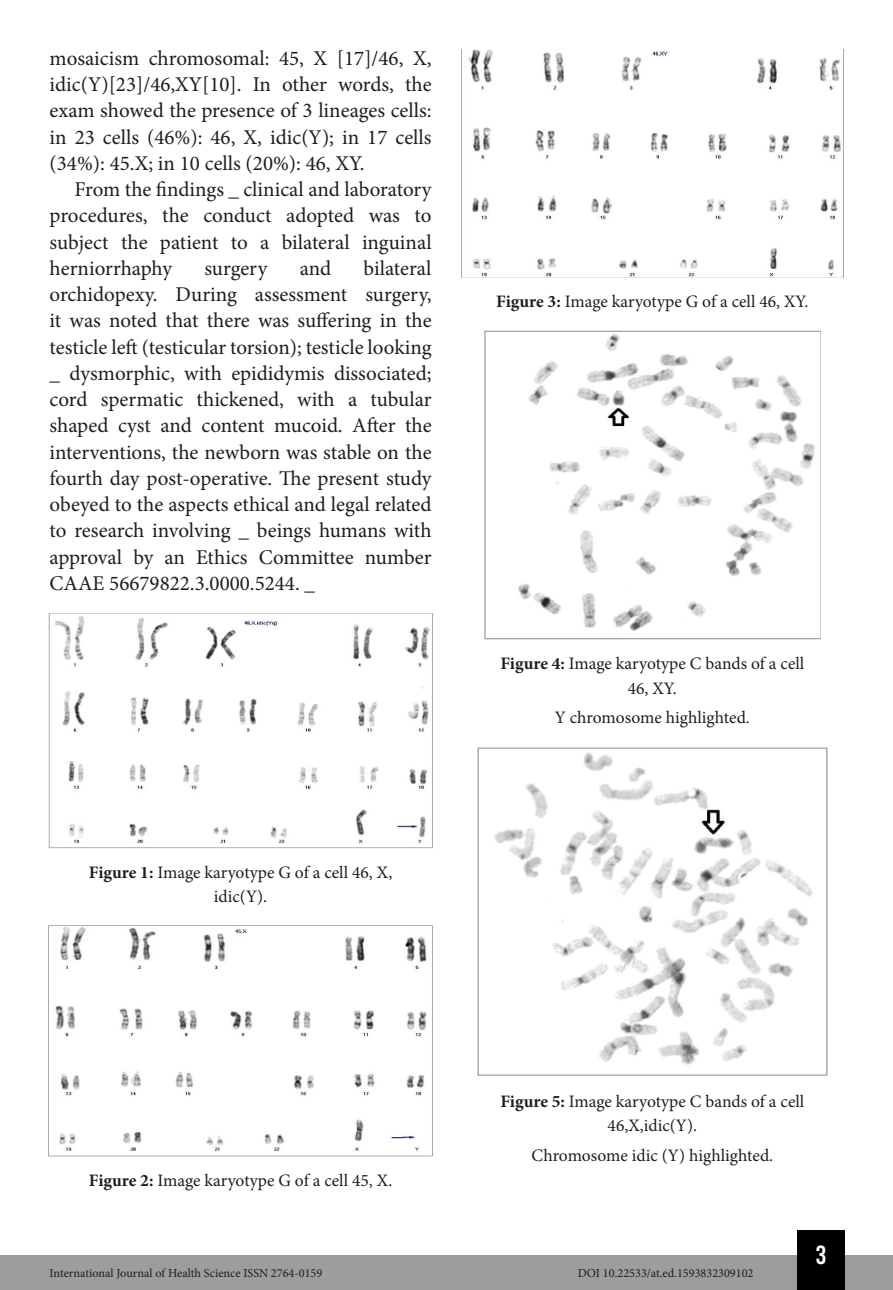
<style>
.page{position:relative;width:893px;height:1290px;background:#fff}
.page>*{position:absolute;margin:0;border:0;box-sizing:border-box;transform-origin:0 0}
.t1{font:26.25px "Bebas Kai";color:#fff}
.t2{font:21px/26.2px "Minion Pro";color:#1d1d1b;text-align:justify}
.t3{font:17.5px/24.5px "Minion Pro";color:#1d1d1b;text-align:center}
.t4{font:12.25px "Minion Pro";color:#1d1d1b}
.s1{font-weight:700}
</style>
<div class="page">
<div style="left:0;top:1255px;width:893px;height:35px;background:#9d9d9d"></div>
<div style="left:797px;top:1230px;width:48px;height:60px;background:#000"></div>
<img style="left:48px;top:613px;width:385px;height:235px">
<img style="left:48px;top:925px;width:385px;height:231px">
<img style="left:461px;top:50px;width:382px;height:228px">
<img style="left:484px;top:330px;width:337px;height:309px">
<img style="left:477px;top:747px;width:351px;height:329px">
<p class="t2" style="left:50px;top:45px;width:384px">mosaicism chromosomal: 45, X [17]/46, X, idic(Y)[23]/46,XY[10]. In other words, the exam showed the presence of 3 lineages cells: in 23 cells (46%): 46, X, idic(Y); in 17 cells (34%): 45.X; in 10 cells (20%): 46, XY.</p>
<p class="t2" style="left:50px;top:176px;width:384px;text-indent:25px">From the findings _ clinical and laboratory procedures, the conduct adopted was to subject the patient to a bilateral inguinal herniorrhaphy</p>
<p class="t2" style="left:50px;top:255px;width:384px;text-indent:314px">bilateral orchidopexy. During assessment surgery, it was noted that there was suffering in the testicle left (testicular torsion); testicle looking _ dysmorphic, with epididymis dissociated; cord spermatic thickened, with a tubular shaped cyst and content mucoid. After the interventions, the newborn was stable on the fourth day post-operative. The present study obeyed to the aspects ethical and legal related to research involving _ beings humans with approval by an Ethics Committee number CAAE 56679822.3.0000.5244. _</p>
<p class="t2" style="left:204px;top:255px;width:65px">surgery</p>
<p class="t2" style="left:300px;top:255px;width:33px">and</p>
<p class="t3" style="left:89px;top:860px;width:305px"><span class="s1">Figure 1:</span> Image karyotype G of a cell 46, X, idic(Y).</p>
<p class="t3" style="left:496px;top:289px;width:314px"><span class="s1">Figure 3:</span> Image karyotype G of a cell 46, XY.</p>
<p class="t3" style="left:500px;top:651px;width:305px"><span class="s1">Figure 4:</span> Image karyotype C bands of a cell<br>46, XY.</p>
<p class="t3" style="left:555px;top:705px;width:196px">Y chromosome highlighted.</p>
<p class="t3" style="left:89px;top:1168px;width:305px"><span class="s1">Figure 2:</span> Image karyotype G of a cell 45, X.</p>
<p class="t3" style="left:500px;top:1089px;width:305px"><span class="s1">Figure 5:</span> Image karyotype C bands of a cell<br>46,X,idic(Y).</p>
<p class="t3" style="left:532px;top:1143px;width:243px">Chromosome idic (Y) highlighted.</p>
<p class="t4" style="left:50px;top:1265px;width:274px">International Journal of Health Science ISSN 2764-0159</p>
<p class="t4" style="left:578px;top:1265px;width:177px">DOI 10.22533/at.ed.1593832309102</p>
<p class="t1" style="left:816px;top:1241px;width:12px">3</p>
</div>
